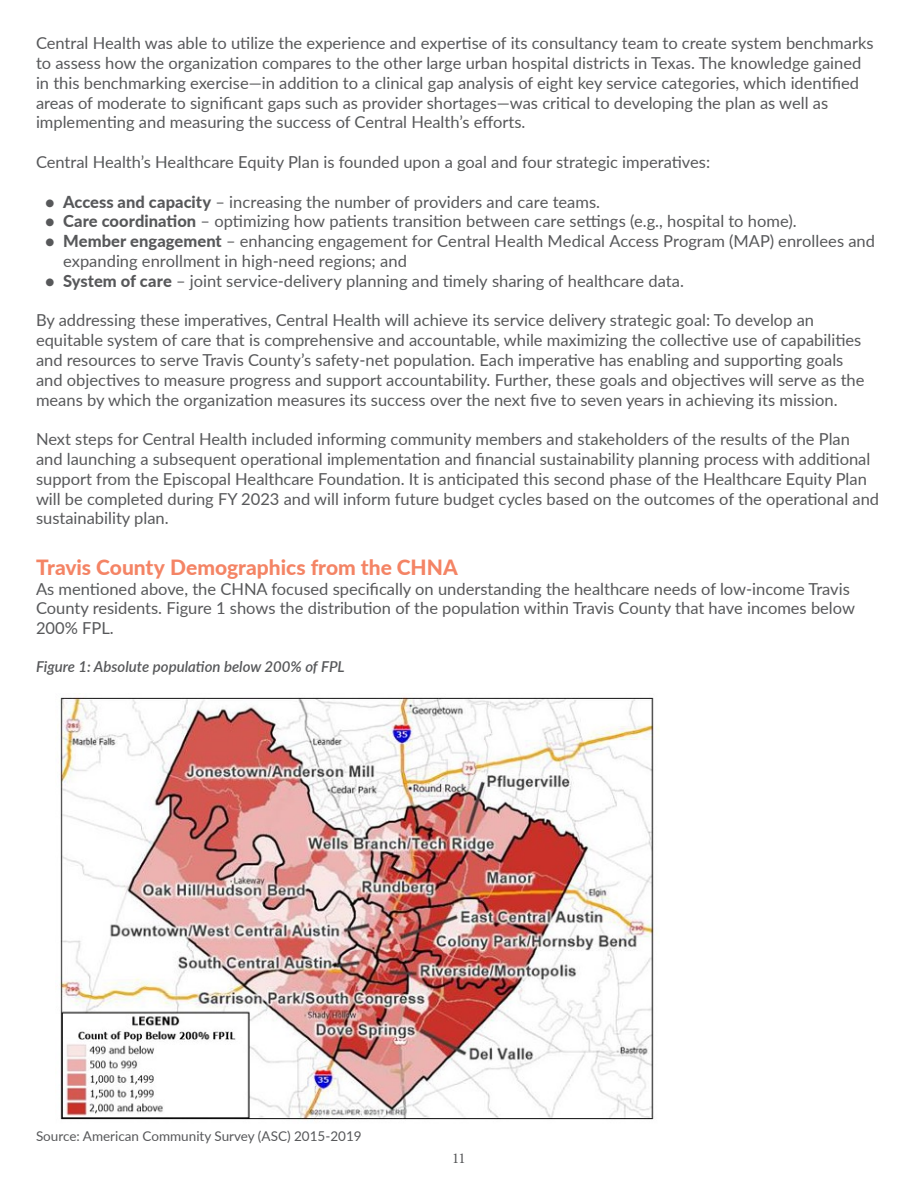
<style>
.page{position:relative;width:918px;height:1188px;background:#fff}
.page>*{position:absolute;margin:0;border:0;box-sizing:border-box;transform-origin:0 0}
.t1{font:800 21px "Lato";color:#f48465}
.Body_text{font:16.5px/19.8px "Lato";color:#57585a}
.Figures_and_Tables{font:italic 600 15px "Lato";color:#57585a}
.t2{font:15px "Minion Pro";color:#57585a}
.Body_text-2{font:13.5px "Lato";color:#57585a}
.s1{font-weight:800}
</style>
<div class="page">
<img style="left:60px;top:693px;width:599px;height:427px">
<p class="Body_text" style="left:36px;top:33px;width:839px">Central Health was able to utilize the experience and expertise of its consultancy team to create system benchmarks to assess how the organization compares to the other large urban hospital districts in Texas. The knowledge gained in this benchmarking exercise—in addition to a clinical gap analysis of eight key service categories, which identified areas of moderate to significant gaps such as provider shortages—was critical to developing the plan as well as implementing and measuring the success of Central Health’s efforts.</p>
<p class="Body_text" style="left:36px;top:151px;width:676px">Central Health’s Healthcare Equity Plan is founded upon a goal and four strategic imperatives:</p>
<p class="Body_text" style="left:45px;top:191px;width:557px"><span class="s1">• Access and capacity</span> – increasing the number of providers and care teams.</p>
<p class="Body_text" style="left:45px;top:211px;width:753px"><span class="s1">• Care coordination</span> – optimizing how patients transition between care settings (e.g., hospital to home).</p>
<p class="Body_text" style="left:63px;top:231px;width:814px;text-indent:-18px"><span class="s1">• Member engagement</span> – enhancing engagement for Central Health Medical Access Program (MAP) enrollees and expanding enrollment in high-need regions; and</p>
<p class="Body_text" style="left:45px;top:270px;width:641px"><span class="s1">• System of care</span> – joint service-delivery planning and timely sharing of healthcare data.</p>
<p class="Body_text" style="left:36px;top:310px;width:830px">By addressing these imperatives, Central Health will achieve its service delivery strategic goal: To develop an equitable system of care that is comprehensive and accountable, while maximizing the collective use of capabilities and resources to serve Travis County’s safety-net population. Each imperative has enabling and supporting goals and objectives to measure progress and support accountability. Further, these goals and objectives will serve as the means by which the organization measures its success over the next five to seven years in achieving its mission.</p>
<p class="Body_text" style="left:36px;top:429px;width:845px">Next steps for Central Health included informing community members and stakeholders of the results of the Plan and launching a subsequent operational implementation and financial sustainability planning process with additional support from the Episcopal Healthcare Foundation. It is anticipated this second phase of the Healthcare Equity Plan will be completed during FY 2023 and will inform future budget cycles based on the outcomes of the operational and sustainability plan.</p>
<p class="t1" style="left:36px;top:552px;width:423px">Travis County Demographics from the CHNA</p>
<p class="Body_text" style="left:36px;top:578px;width:821px">As mentioned above, the CHNA focused specifically on understanding the healthcare needs of low-income Travis<br>County residents. Figure 1 shows the distribution of the population within Travis County that have incomes below<br>200% FPL.</p>
<p class="Figures_and_Tables" style="left:36px;top:656px;width:310px">Figure 1: Absolute population below 200% of FPL</p>
<p class="Body_text-2" style="left:36px;top:1126px;width:327px">Source: American Community Survey (ASC) 2015-2019</p>
<p class="t2" style="left:452px;top:1148px;width:15px">11</p>
</div>
